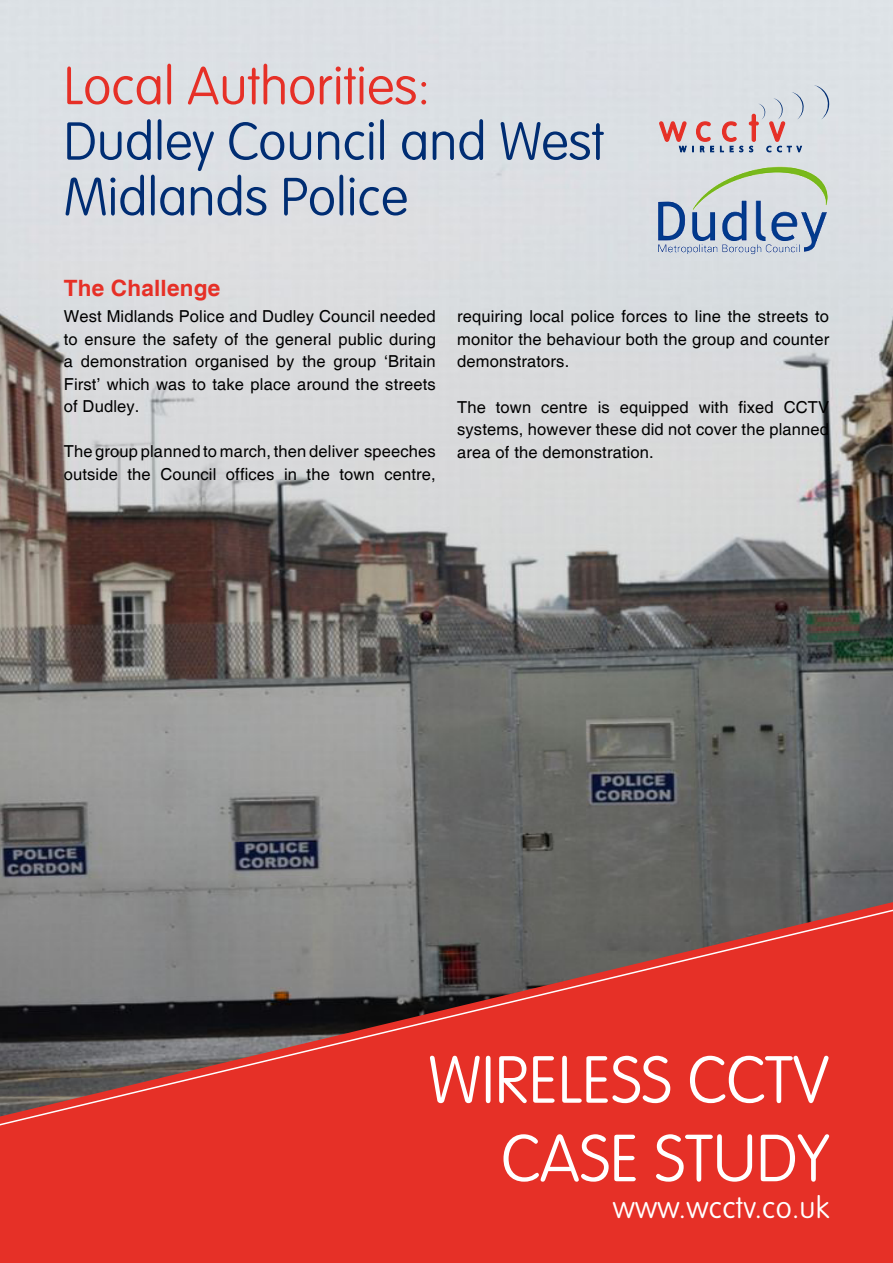
<style>
.page{position:relative;width:893px;height:1263px;background:#fff}
.page>*{position:absolute;margin:0;border:0;box-sizing:border-box;transform-origin:0 0}
.t1{font:100 65.4px/78.6px "VAG Rounded Std";color:#fff;text-align:right}
.t2{font:100 52.5px/55.5px "VAG Rounded Std";color:#002d73}
.t3{font:100 52.5px "VAG Rounded Std";color:#e63027}
.t4{font:100 29.85px "VAG Rounded Std";letter-spacing:.01em;color:#fff}
.t5{font:700 22.5px "Helvetica";letter-spacing:.01em;color:#e63027}
.t6{font:16.5px/22.5px "Helvetica";letter-spacing:.01em;color:#000;text-align:justify}
</style>
<div class="page">
<img style="left:0;top:0;width:893px;height:902px">
<div style="left:0;top:902px;width:893px;height:361px;background:#e63027"></div>
<svg style="left:0;top:903px;width:893px;height:226px;background:#a94a45"></svg>
<svg style="left:659px;top:119px;width:55px;height:33px;background:#d2acb1"></svg>
<svg style="left:814px;top:85px;width:15px;height:35px"></svg>
<svg style="left:720px;top:92px;width:85px;height:60px;background:#d3cacf"></svg>
<img style="left:658px;top:163px;width:171px;height:94px">
<h2 class="t3" style="left:64px;top:56px;width:368px">Local Authorities:</h2>
<h2 class="t2" style="left:64px;top:115px;width:542px">Dudley Council and West<br>Midlands Police</h2>
<h3 class="t5" style="left:64px;top:274px;width:158px">The Challenge</h3>
<p class="t6" style="left:64px;top:306px;width:374px">West Midlands Police and Dudley Council needed to ensure the safety of the general public during a demonstration organised by the group ‘Britain First’ which was to take place around the streets of Dudley.</p>
<p class="t6" style="left:64px;top:441px;width:374px">The group planned to march, then deliver speeches outside the Council offices in the town centre,</p>
<p class="t6" style="left:457px;top:306px;width:374px">requiring local police forces to line the streets to monitor the behaviour both the group and counter demonstrators.</p>
<p class="t6" style="left:457px;top:396px;width:374px">The town centre is equipped with fixed CCTV systems, however these did not cover the planned area of the demonstration.</p>
<h1 class="t1" style="left:428px;top:1043px;width:403px">WIRELESS CCTV<br>CASE STUDY</h1>
<h3 class="t4" style="left:613px;top:1191px;width:218px">www.wcctv.co.uk</h3>
</div>
